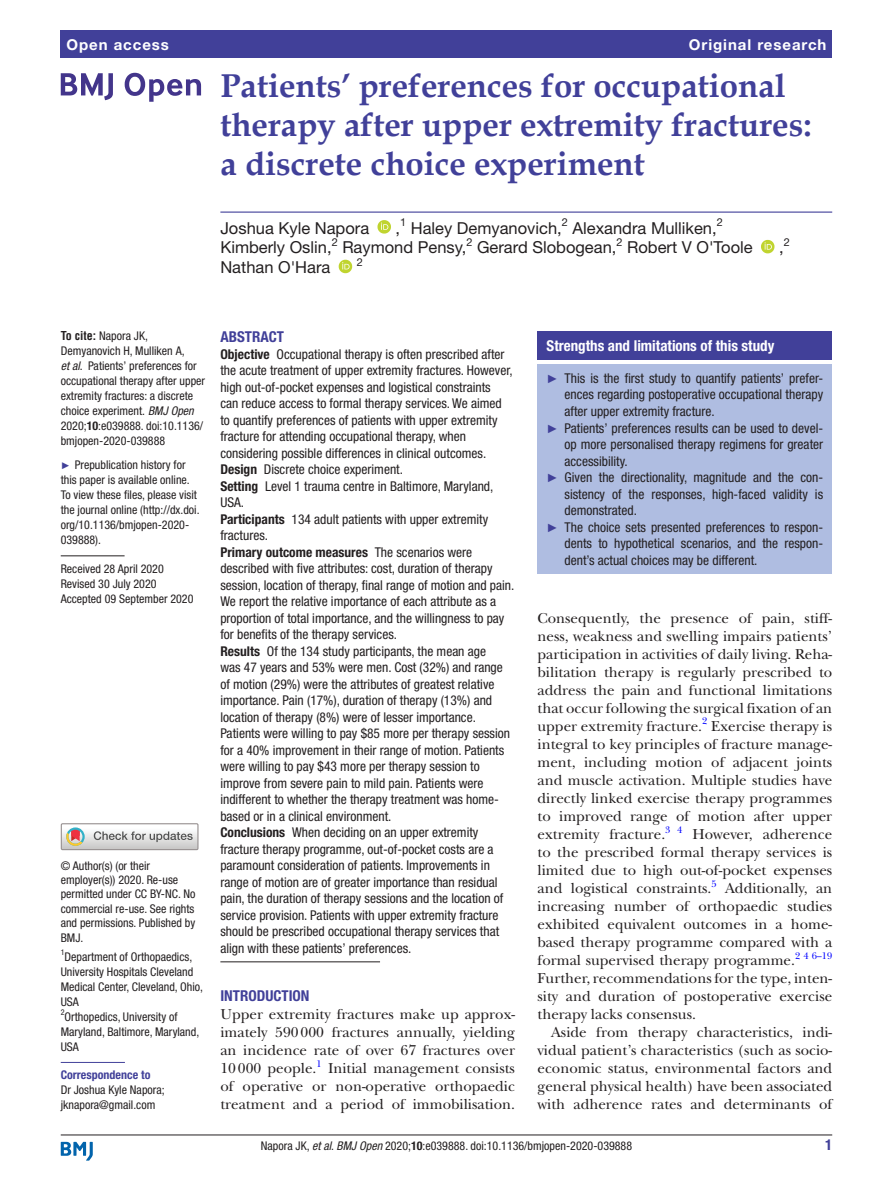
<style>
.page{position:relative;width:893px;height:1191px;background:#fff}
.page>*{position:absolute;margin:0;border:0;box-sizing:border-box;transform-origin:0 0}
.t1{font:700 33px/39px "Book Antiqua";color:#414099}
.t2{font:16.5px "Helvetica Neue LT Std";color:#231f20}
.t3{font:15px/18px "New Baskerville";color:#231f20;text-align:justify}
.t4{font:700 condensed 15px "Helvetica Neue LT Std";color:#fff}
.t5{font:700 15px "Helvetica Neue LT Std";letter-spacing:.065em;color:#fff}
.t6{font:700 condensed 15px "Helvetica Neue LT Std";color:#414099}
.t7{font:condensed 13.5px/16.5px "Helvetica Neue LT Std";color:#231f20}
.t8{font:condensed 12px/15px "Helvetica Neue LT Std";color:#231f20}
.t9{font:700 condensed 12px "Helvetica Neue LT Std";color:#414099}
.t10{font:10.95px "Helvetica Neue LT Std";color:#231f20}
.t11{font:9.9px "New Baskerville";color:#00f}
.t12{font:condensed 7.95px "Helvetica Neue LT Std";color:#231f20}
.s1{font-family:"Helvetica LT Std";font-weight:700}
.s2{font-style:italic}
.s3{font-weight:700}
.s4{font-family:"Arial";font-stretch:normal;font-size:9.75px;color:#414099}
.s5{font-family:"Arial";font-stretch:normal;font-size:12px;color:#414099}
</style>
<div class="page">
<hr style="left:61px;top:1134px;width:771px;height:1px;background:#231f20">
<svg style="left:61px;top:1141px;width:32px;height:19px"></svg>
<div style="left:61px;top:31px;width:771px;height:27px;background:#414099"></div>
<hr style="left:220px;top:211px;width:612px;height:2px;background:#414099">
<svg style="left:377px;top:220px;width:14px;height:14px"></svg>
<svg style="left:761px;top:240px;width:13px;height:13px"></svg>
<svg style="left:339px;top:260px;width:13px;height:13px"></svg>
<hr style="left:61px;top:555px;width:64px;height:1px;background:#231f20">
<hr style="left:61px;top:1062px;width:64px;height:1px;background:#414099">
<svg style="left:61px;top:73px;width:52px;height:27px"></svg>
<svg style="left:125px;top:73px;width:76px;height:29px"></svg>
<div style="left:61px;top:823px;width:138px;height:27px;border:1px solid #969090"></div>
<svg style="left:61px;top:823px;width:137px;height:26px"></svg>
<hr style="left:220px;top:961px;width:160px;height:1px;background:#231f20">
<div style="left:538px;top:331px;width:294px;height:29px;background:#414099"></div>
<div style="left:538px;top:364px;width:294px;height:209px;background:#afbde1"></div>
<p class="t5" style="left:66px;top:35px;width:104px">Open access</p>
<p class="t5" style="left:689px;top:35px;width:139px">Original research</p>
<h1 class="t1" style="left:220px;top:66px;width:593px">Patients’ preferences for occupational therapy after upper extremity fractures: a discrete choice experiment</h1>
<p class="t2" style="left:220px;top:218px;width:150px">Joshua Kyle Napora</p>
<p class="t2" style="left:396px;top:218px;width:6px">,</p>
<p class="t10" style="left:400px;top:216px;width:8px">1</p>
<p class="t2" style="left:411px;top:218px;width:152px">Haley Demyanovich,</p>
<p class="t10" style="left:562px;top:216px;width:8px">2</p>
<p class="t2" style="left:572px;top:218px;width:146px">Alexandra Mulliken,</p>
<p class="t10" style="left:717px;top:216px;width:8px">2</p>
<p class="t2" style="left:220px;top:238px;width:113px">Kimberly Oslin,</p>
<p class="t10" style="left:332px;top:235px;width:8px">2</p>
<p class="t2" style="left:342px;top:238px;width:126px">Raymond Pensy,</p>
<p class="t10" style="left:466px;top:235px;width:8px">2</p>
<p class="t2" style="left:477px;top:238px;width:141px">Gerard Slobogean,</p>
<p class="t10" style="left:616px;top:235px;width:8px">2</p>
<p class="t2" style="left:627px;top:238px;width:127px">Robert V O'Toole</p>
<p class="t10" style="left:784px;top:235px;width:8px">2</p>
<p class="t2" style="left:779px;top:238px;width:6px">,</p>
<p class="t2" style="left:220px;top:257px;width:112px">Nathan O'Hara</p>
<p class="t10" style="left:357px;top:255px;width:8px">2</p>
<p class="t8" style="left:61px;top:328px;width:146px"><span class="s1">To cite:</span> Napora JK,<br>Demyanovich H, Mulliken A,<br><span class="s2">et al</span>. Patients’ preferences for occupational therapy after upper extremity fractures: a discrete choice experiment. <span class="s2">BMJ Open<br></span>2020;<span class="s3">10</span>:e039888. doi:10.1136/ bmjopen-2020-039888</p>
<p class="t8" style="left:61px;top:457px;width:140px"><span class="s4">►</span> Prepublication history for this paper is available online.<br>To view these files, please visit the journal online (http://dx.doi. org/10.1136/bmjopen-2020-<br>039888).</p>
<p class="t8" style="left:61px;top:561px;width:134px">Received 28 April 2020<br>Revised 30 July 2020<br>Accepted 09 September 2020</p>
<p class="t8" style="left:61px;top:858px;width:136px;line-height:14.4px">© Author(s) (or their employer(s)) 2020. Re-use permitted under CC BY-NC. No commercial re-use. See rights and permissions. Published by<br>BMJ.</p>
<p class="t12" style="left:61px;top:948px;width:5px">1</p>
<p class="t8" style="left:61px;top:949px;width:144px;text-indent:4px">Department of Orthopaedics,<br>University Hospitals Cleveland<br>Medical Center, Cleveland, Ohio,<br>USA<br><sup>2</sup>Orthopedics, University of<br>Maryland, Baltimore, Maryland,<br>USA</p>
<p class="t9" style="left:61px;top:1067px;width:91px">Correspondence to</p>
<p class="t8" style="left:61px;top:1082px;width:105px">Dr Joshua Kyle Napora; jknapora@gmail.com</p>
<p class="t6" style="left:220px;top:328px;width:65px">ABSTRACT</p>
<p class="t7" style="left:220px;top:346px;width:296px"><span class="s3">Objective</span> Occupational therapy is often prescribed after the acute treatment of upper extremity fractures. However, high out-of-pocket expenses and logistical constraints<br>can reduce access to formal therapy services. We aimed to quantify preferences of patients with upper extremity fracture for attending occupational therapy, when considering possible differences in clinical outcomes.<br><span class="s3">Design</span> Discrete choice experiment.<br><span class="s3">Setting</span> Level 1 trauma centre in Baltimore, Maryland, USA.<br><span class="s3">Participants</span> 134 adult patients with upper extremity fractures.<br><span class="s3">Primary outcome measures</span> The scenarios were described with five attributes: cost, duration of therapy session, location of therapy, final range of motion and pain.<br>We report the relative importance of each attribute as a proportion of total importance, and the willingness to pay for benefits of the therapy services.<br><span class="s3">Results</span> Of the 134 study participants, the mean age<br>was 47 years and 53% were men. Cost (32%) and range of motion (29%) were the attributes of greatest relative importance. Pain (17%), duration of therapy (13%) and location of therapy (8%) were of lesser importance.<br>Patients were willing to pay $85 more per therapy session for a 40% improvement in their range of motion. Patients were willing to pay $43 more per therapy session to improve from severe pain to mild pain. Patients were indifferent to whether the therapy treatment was home&shy;based or in a clinical environment.<br><span class="s3">Conclusions</span> When deciding on an upper extremity fracture therapy programme, out-of-pocket costs are a paramount consideration of patients. Improvements in range of motion are of greater importance than residual pain, the duration of therapy sessions and the location of service provision. Patients with upper extremity fracture should be prescribed occupational therapy services that align with these patients’ preferences.</p>
<p class="t6" style="left:220px;top:987px;width:91px">INTRODUCTION</p>
<p class="t3" style="left:220px;top:1005px;width:296px">Upper extremity fractures make up approx&shy;imately 590000 fractures annually, yielding an incidence rate of over 67 fractures over 10000 people.</p>
<p class="t11" style="left:317px;top:1057px;width:7px">1</p>
<p class="t3" style="left:220px;top:1059px;width:296px;text-indent:108px">Initial management consists of operative or non-operative orthopaedic treatment and a period of immobilisation.</p>
<p class="t4" style="left:547px;top:337px;width:229px">Strengths and limitations of this study</p>
<p class="t7" style="left:547px;top:370px;width:278px"><span class="s5">►</span> This is the first study to quantify patients’ prefer-</p>
<p class="t7" style="left:565px;top:386px;width:260px">ences regarding postoperative occupational therapy</p>
<p class="t7" style="left:565px;top:403px;width:152px">after upper extremity fracture.</p>
<p class="t7" style="left:547px;top:419px;width:278px"><span class="s5">►</span> Patients’ preferences results can be used to devel-</p>
<p class="t7" style="left:565px;top:436px;width:260px">op more personalised therapy regimens for greater</p>
<p class="t7" style="left:565px;top:452px;width:65px">accessibility.</p>
<p class="t7" style="left:547px;top:469px;width:278px"><span class="s5">►</span> Given the directionality, magnitude and the con-</p>
<p class="t7" style="left:565px;top:485px;width:260px">sistency of the responses, high-faced validity is</p>
<p class="t7" style="left:565px;top:502px;width:74px">demonstrated.</p>
<p class="t7" style="left:547px;top:518px;width:278px"><span class="s5">►</span> The choice sets presented preferences to respon-</p>
<p class="t7" style="left:565px;top:535px;width:260px">dents to hypothetical scenarios, and the respon-</p>
<p class="t7" style="left:565px;top:551px;width:194px">dent’s actual choices may be different.</p>
<p class="t3" style="left:538px;top:609px;width:296px">Consequently, the presence of pain, stiff&shy;ness, weakness and swelling impairs patients’ participation in activities of daily living. Reha&shy;bilitation therapy is regularly prescribed to address the pain and functional limitations that occur following the surgical fixation of an upper extremity fracture.<sup>2</sup> Exercise therapy is integral to key principles of fracture manage&shy;ment, including motion of adjacent joints and muscle activation. Multiple studies have directly linked exercise therapy programmes to improved range of motion after upper extremity fracture.</p>
<p class="t11" style="left:665px;top:823px;width:19px">3 4</p>
<p class="t3" style="left:538px;top:825px;width:296px;text-indent:155px">However, adherence to the prescribed formal therapy services is limited due to high out-of-pocket expenses and logistical constraints.</p>
<p class="t11" style="left:711px;top:877px;width:7px">5</p>
<p class="t3" style="left:538px;top:879px;width:296px;text-indent:187px">Additionally, an increasing number of orthopaedic studies exhibited equivalent outcomes in a home&shy;based therapy programme compared with a formal supervised therapy programme.</p>
<p class="t11" style="left:795px;top:949px;width:39px">2 4 6–19</p>
<p class="t3" style="left:538px;top:969px;width:296px">Further, recommendations for the type, inten&shy;sity and duration of postoperative exercise therapy lacks consensus.</p>
<p class="t3" style="left:538px;top:1023px;width:296px;text-indent:14px">Aside from therapy characteristics, indi&shy;vidual patient’s characteristics (such as socio&shy;economic status, environmental factors and general physical health) have been associated with adherence rates and determinants of</p>
<p class="t8" style="left:261px;top:1137px;width:373px">Napora JK, <span class="s2">et al</span>. <span class="s2">BMJ Open</span> 2020;<span class="s3">10</span>:e039888. doi:10.1136/bmjopen-2020-039888</p>
<p class="t6" style="left:825px;top:1135px;width:9px">1</p>
</div>
